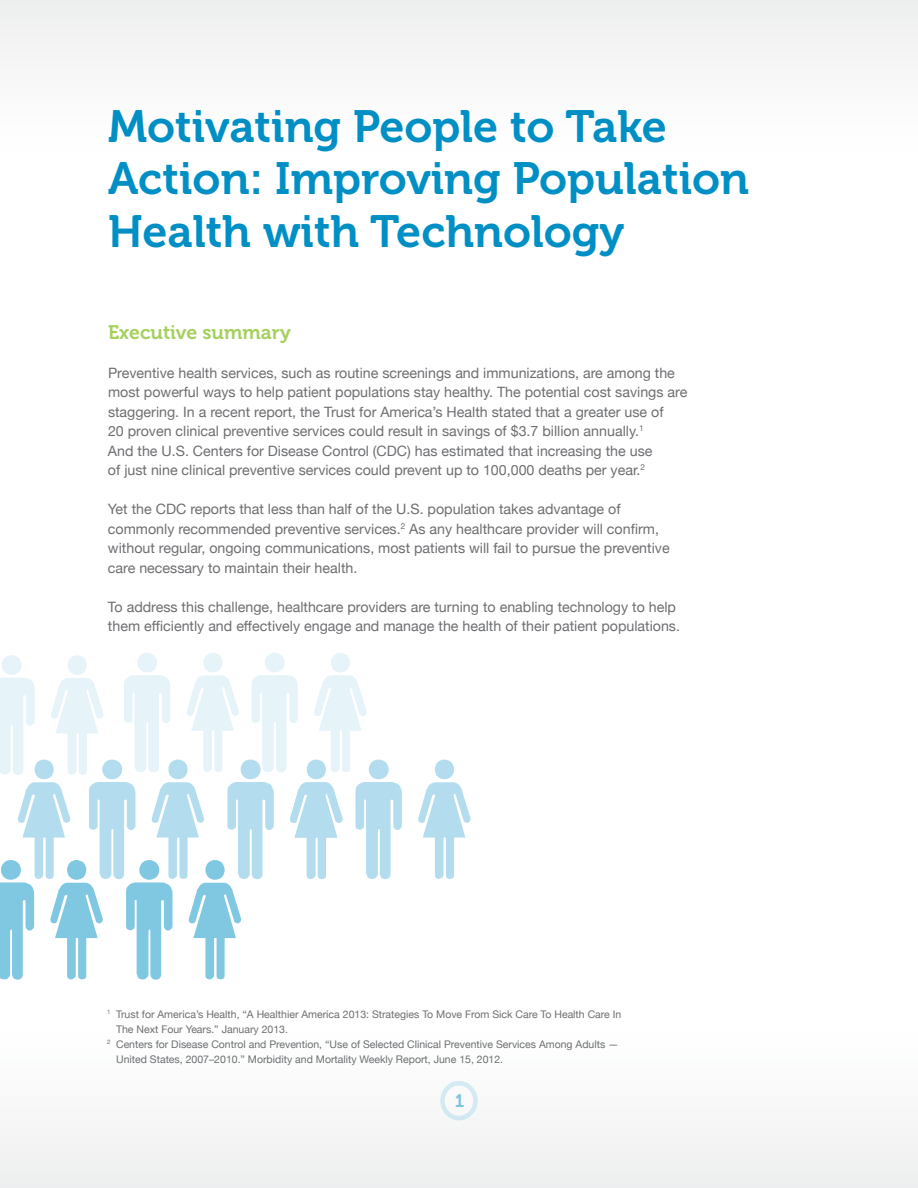
<style>
.page{position:relative;width:918px;height:1188px;background:#fff}
.page>*{position:absolute;margin:0;border:0;box-sizing:border-box;transform-origin:0 0}
.t1{font:45px/52.5px "Museo 700";color:#008fc5}
.t2{font:19.5px "Museo 700";color:#a6d05e}
.t3{font:18px "Museo 700";color:#008fc5}
.t4{font:14.25px/19.5px "Helvetica Neue";color:#6d6e71}
.t5{font:10.5px "Helvetica Neue";color:#6d6e71}
</style>
<div class="page">
<div style="left:0;top:1012px;width:918px;height:176px;background:#f8f8f9"></div>
<div style="left:0;top:0;width:918px;height:168px;background:#f8f8f8"></div>
<svg style="left:440px;top:1081px;width:38px;height:39px"></svg>
<div style="left:445px;top:1086px;width:28px;height:30px;background:#fff;border-radius:50%"></div>
<svg style="left:418px;top:760px;width:53px;height:119px"></svg>
<svg style="left:0;top:653px;width:402px;height:327px"></svg>
<h1 class="t1" style="left:108px;top:101px;width:643px">Motivating People to Take<br>Action: Improving Population<br>Health with Technology</h1>
<h2 class="t2" style="left:108px;top:321px;width:184px">Executive summary</h2>
<p class="t4" style="left:108px;top:364px;width:581px">Preventive health services, such as routine screenings and immunizations, are among the most powerful ways to help patient populations stay healthy. The potential cost savings are staggering. In a recent report, the Trust for America’s Health stated that a greater use of<br>20 proven clinical preventive services could result in savings of $3.7 billion annually.<sup>1<br></sup>And the U.S. Centers for Disease Control (CDC) has estimated that increasing the use<br>of just nine clinical preventive services could prevent up to 100,000 deaths per year.<sup>2</sup></p>
<p class="t4" style="left:108px;top:500px;width:563px">Yet the CDC reports that less than half of the U.S. population takes advantage of commonly recommended preventive services.<sup>2</sup> As any healthcare provider will confirm, without regular, ongoing communications, most patients will fail to pursue the preventive care necessary to maintain their health.</p>
<p class="t4" style="left:108px;top:598px;width:574px">To address this challenge, healthcare providers are turning to enabling technology to help them efficiently and effectively engage and manage the health of their patient populations.</p>
<p class="t5" style="left:107px;top:1006px;width:516px"><sup>1</sup> Trust for America’s Health, “A Healthier America 2013: Strategies To Move From Sick Care To Health Care In</p>
<p class="t5" style="left:116px;top:1021px;width:173px">The Next Four Years.” January 2013.</p>
<p class="t5" style="left:107px;top:1036px;width:513px"><sup>2</sup> Centers for Disease Control and Prevention, “Use of Selected Clinical Preventive Services Among Adults —</p>
<p class="t5" style="left:116px;top:1051px;width:389px">United States, 2007–2010.” Morbidity and Mortality Weekly Report, June 15, 2012.</p>
<p class="t3" style="left:454px;top:1091px;width:11px">1</p>
</div>
